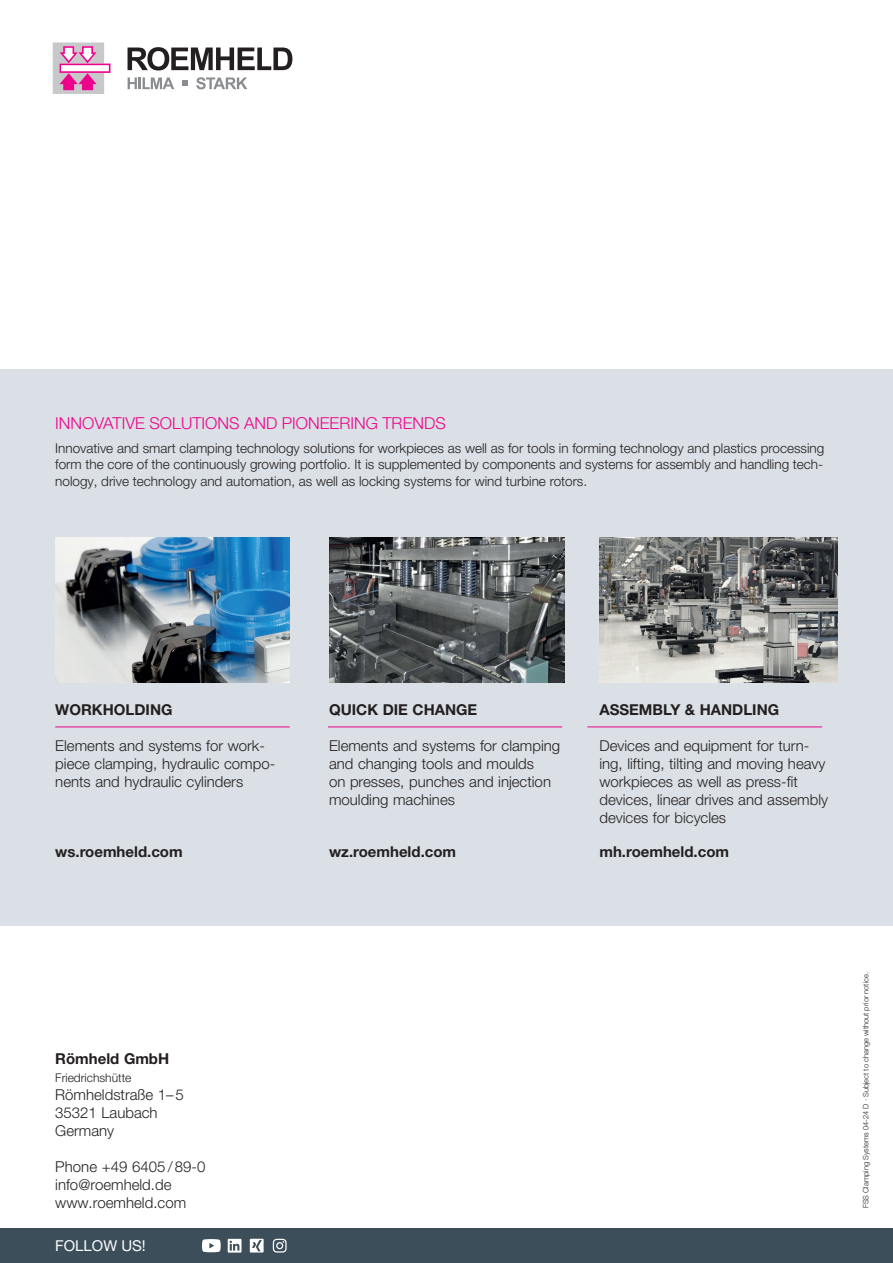
<style>
.page{position:relative;width:893px;height:1263px;background:#fff}
.page>*{position:absolute;margin:0;border:0;box-sizing:border-box;transform-origin:0 0}
.t1{font:300 16.5px "Helvetica Neue LT Pro";color:#ed028c}
.t2{font:300 15px/18px "Helvetica Neue LT Pro";color:#231f20}
.t3{font:700 15px "Helvetica Neue LT Pro";color:#231f20}
.t4{font:15px "Helvetica Neue LT Pro";color:#fff}
.t5{font:300 13.5px/16.2px "Helvetica Neue LT Pro";color:#231f20;text-align:justify}
.t6{font:300 12px "Helvetica Neue LT Pro";color:#231f20}
.t7{font:300 7.5px "Helvetica Neue LT Pro";color:#231f20}
</style>
<div class="page">
<div style="left:0;top:1229px;width:893px;height:34px;background:#3b4e5a"></div>
<svg style="left:228px;top:1239px;width:13px;height:13px"></svg>
<svg style="left:202px;top:1239px;width:19px;height:13px"></svg>
<svg style="left:250px;top:1239px;width:14px;height:13px"></svg>
<svg style="left:273px;top:1239px;width:14px;height:13px"></svg>
<svg style="left:128px;top:47px;width:164px;height:24px"></svg>
<svg style="left:128px;top:77px;width:46px;height:12px"></svg>
<svg style="left:196px;top:77px;width:51px;height:12px"></svg>
<svg style="left:182px;top:81px;width:6px;height:5px"></svg>
<svg style="left:53px;top:43px;width:57px;height:51px"></svg>
<div style="left:0;top:370px;width:893px;height:556px;background:#dae0e5"></div>
<hr style="left:55px;top:726px;width:235px;height:1px;background:#ed028c">
<img style="left:55px;top:538px;width:234px;height:144px">
<hr style="left:328px;top:726px;width:234px;height:1px;background:#ed028c">
<img style="left:329px;top:538px;width:236px;height:144px">
<hr style="left:587px;top:726px;width:235px;height:1px;background:#ed028c">
<img style="left:599px;top:538px;width:239px;height:144px">
<p class="t1" style="left:55px;top:413px;width:392px">INNOVATIVE SOLUTIONS AND PIONEERING TRENDS</p>
<p class="t5" style="left:55px;top:440px;width:770px">Innovative and smart clamping technology solutions for workpieces as well as for tools in forming technology and plastics processing form the core of the continuously growing portfolio. It is supplemented by components and systems for assembly and handling tech&shy;nology, drive technology and automation, as well as locking systems for wind turbine rotors.</p>
<p class="t3" style="left:55px;top:701px;width:119px">WORKHOLDING</p>
<p class="t2" style="left:55px;top:736px;width:221px">Elements and systems for work&shy;piece clamping, hydraulic compo&shy;nents and hydraulic cylinders</p>
<p class="t3" style="left:55px;top:842px;width:129px">ws.roemheld.com</p>
<p class="t3" style="left:55px;top:1050px;width:115px">Römheld GmbH</p>
<p class="t6" style="left:55px;top:1071px;width:78px">Friedrichshütte</p>
<p class="t2" style="left:55px;top:1085px;width:130px">Römheldstraße 1–5<br>35321 Laubach<br>Germany</p>
<p class="t2" style="left:55px;top:1157px;width:152px">Phone +49 6405 / 89-0 info@roemheld.de www.roemheld.com</p>
<p class="t4" style="left:55px;top:1236px;width:92px">FOLLOW US!</p>
<p class="t3" style="left:329px;top:701px;width:150px">QUICK DIE CHANGE</p>
<p class="t2" style="left:329px;top:736px;width:233px">Elements and systems for clamping and changing tools and moulds<br>on presses, punches and injection moulding machines</p>
<p class="t3" style="left:329px;top:842px;width:129px">wz.roemheld.com</p>
<p class="t3" style="left:599px;top:701px;width:181px">ASSEMBLY &amp; HANDLING</p>
<p class="t2" style="left:599px;top:736px;width:230px">Devices and equipment for turn&shy;ing, lifting, tilting and moving heavy workpieces as well as press-fit devices, linear drives and assembly devices for bicycles</p>
<p class="t3" style="left:599px;top:842px;width:131px">mh.roemheld.com</p>
<p class="t7" style="left:861px;top:1208px;width:238px;rotate:-90deg">FSS Clamping Systems 04-24 D · Subject to change without prior notice.</p>
</div>
